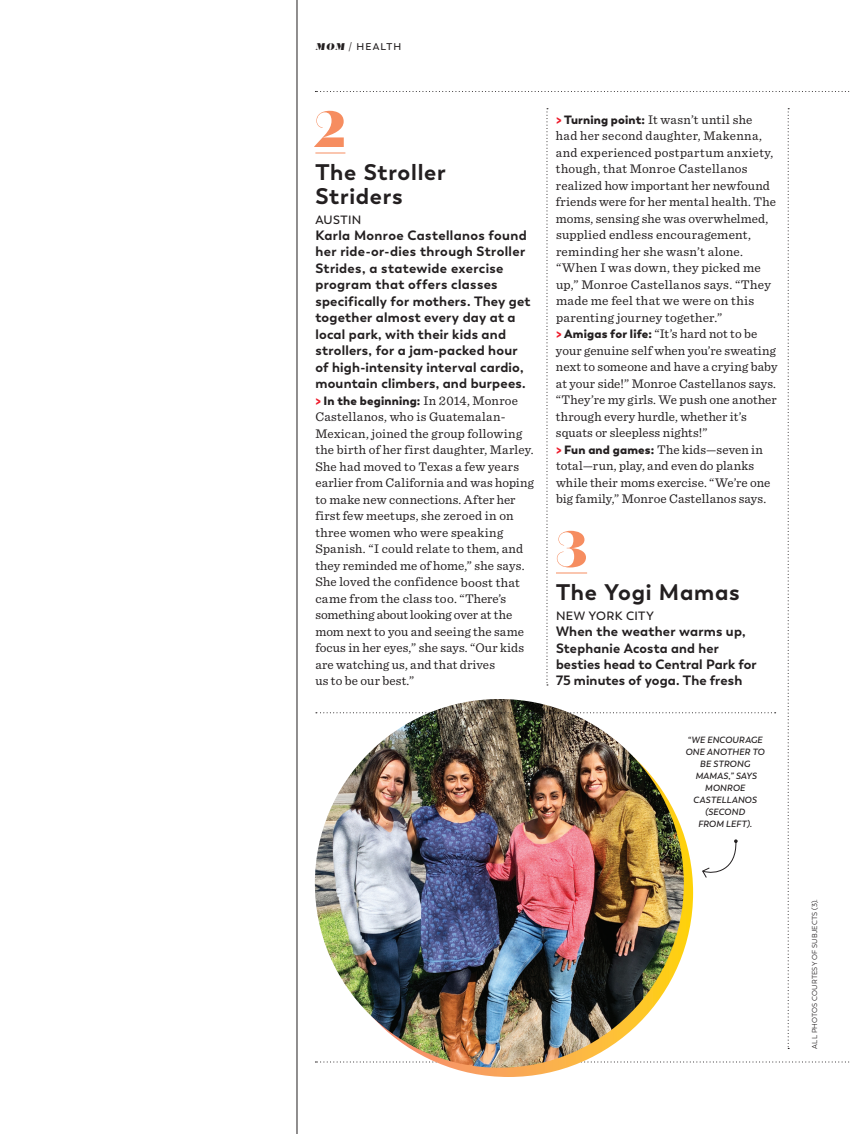
<style>
.page{position:relative;width:851px;height:1134px;background:#fff}
.page>*{position:absolute;margin:0;border:0;box-sizing:border-box;transform-origin:0 0}
.t1{font:900 51px "Domaine Sans Display";color:#f68d60}
.t2{font:700 22.5px/24px "Trenda";letter-spacing:.035em;color:#231f20}
.t3{font:700 13.5px/16.5px "Trenda";letter-spacing:.015em;color:#231f20}
.t4{font:13.2px/16.5px "Sentinel";letter-spacing:.01em;color:#231f20}
.t5{font:900 12px "Trenda";letter-spacing:.015em;color:#231f20}
.t6{font:600 12px "Trenda";letter-spacing:.025em;color:#231f20}
.t7{font:600 9.75px "Trenda";letter-spacing:.12em;color:#231f20}
.t8{font:italic 600 9px/12px "Trenda";letter-spacing:.015em;color:#231f20;text-align:center}
.t9{font:7.2px "Trenda";letter-spacing:.025em;color:#231f20}
.s1{font-family:"Acta Poster";font-weight:400;font-style:italic}
.s2{font-weight:400}
.s3{color:#ee1b2b}
.s4{font-family:"Sentinel";font-weight:400;font-size:13.2px}
.s5{font-family:"Trenda";font-weight:900;font-size:12px;color:#ee1b2b}
.s6{font-family:"Trenda";font-weight:900;font-size:12px}
</style>
<div class="page">
<hr style="left:296px;top:0;width:1px;height:1134px;background:#231f20">
<svg style="left:315px;top:1061px;width:535px;height:2px"></svg>
<svg style="left:315px;top:91px;width:535px;height:1px"></svg>
<hr style="left:315px;top:153px;width:30px;height:1px;background:#f68d60">
<hr style="left:556px;top:573px;width:31px;height:1px;background:#f68d60">
<svg style="left:324px;top:708px;width:369px;height:369px;background:#f6bb33"></svg>
<img style="left:315px;top:699px;width:368px;height:369px;border-radius:184px">
<svg style="left:546px;top:108px;width:2px;height:577px"></svg>
<svg style="left:787px;top:108px;width:2px;height:941px"></svg>
<svg style="left:316px;top:712px;width:459px;height:1px"></svg>
<svg style="left:702px;top:839px;width:35px;height:39px"></svg>
<p class="t7" style="left:315px;top:41px;width:87px"><span class="s1">MOM</span> <span class="s2">/</span> HEALTH</p>
<h1 class="t1" style="left:315px;top:96px;width:31px">2</h1>
<h2 class="t2" style="left:315px;top:160px;width:132px">The Stroller<br>Striders</h2>
<p class="t6" style="left:315px;top:212px;width:47px">AUSTIN</p>
<p class="t3" style="left:315px;top:227px;width:217px">Karla Monroe Castellanos found her ride-or-dies through Stroller<br>Strides, a statewide exercise program that offers classes specifically for mothers. They get together almost every day at a local park, with their kids and strollers, for a jam-packed hour of high-intensity interval cardio, mountain climbers, and burpees.</p>
<p class="t5" style="left:315px;top:393px;width:204px"><span class="s3">&gt;</span> In the beginning: <span class="s4">In 2014, Monroe</span></p>
<p class="t4" style="left:315px;top:408px;width:220px">Castellanos, who is Guatemalan-Mexican, joined the group following the birth of her first daughter, Marley.<br>She had moved to Texas a few years earlier from California and was hoping to make new connections. After her first few meetups, she zeroed in on three women who were speaking Spanish. “I could relate to them, and they reminded me of home,” she says.<br>She loved the confidence boost that came from the class too. “There’s something about looking over at the mom next to you and seeing the same focus in her eyes,” she says. “Our kids are watching us, and that drives<br>us to be our best.”</p>
<p class="t4" style="left:556px;top:110px;width:223px"><span class="s5">&gt;</span> <span class="s6">Turning point:</span> It wasn’t until she<br>had her second daughter, Makenna, and experienced postpartum anxiety, though, that Monroe Castellanos realized how important her newfound friends were for her mental health. The moms, sensing she was overwhelmed, supplied endless encouragement, reminding her she wasn’t alone. “When I was down, they picked me up,” Monroe Castellanos says. “They made me feel that we were on this parenting journey together.”<br><span class="s5">&gt;</span> <span class="s6">Amigas for life:</span> “It’s hard not to be your genuine self when you’re sweating next to someone and have a crying baby at your side!” Monroe Castellanos says. “They’re my girls. We push one another through every hurdle, whether it’s squats or sleepless nights!”<br><span class="s5">&gt;</span> <span class="s6">Fun and games:</span> The kids—seven in total—run, play, and even do planks while their moms exercise. “We’re one big family,” Monroe Castellanos says.</p>
<h1 class="t1" style="left:556px;top:516px;width:33px">3</h1>
<h2 class="t2" style="left:556px;top:580px;width:185px">The Yogi Mamas</h2>
<p class="t6" style="left:556px;top:608px;width:100px">NEW YORK CITY</p>
<p class="t3" style="left:556px;top:623px;width:202px">When the weather warms up,<br>Stephanie Acosta and her besties head to Central Park for<br>75 minutes of yoga. The fresh</p>
<p class="t8" style="left:685px;top:734px;width:81px">“WE ENCOURAGE<br>ONE ANOTHER TO<br>BE STRONG<br>MAMAS,” SAYS<br>MONROE<br>CASTELLANOS (SECOND<br>FROM LEFT).</p>
<p class="t9" style="left:810px;top:1048px;width:151px;rotate:-90deg">ALL PHOTOS COURTESY OF SUBJECTS (3).</p>
</div>
